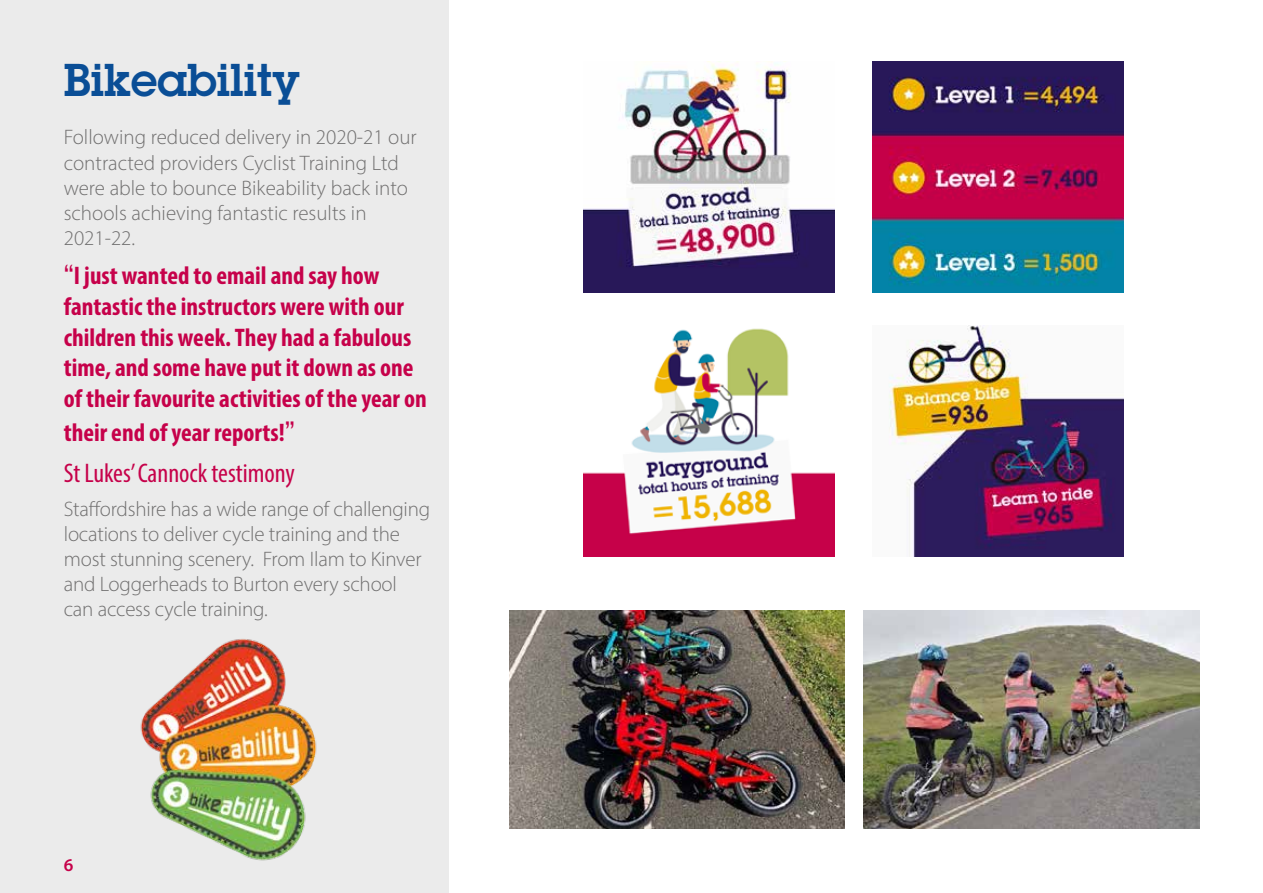
<style>
.page{position:relative;width:1263px;height:893px;background:#fff}
.page>*{position:absolute;margin:0;border:0;box-sizing:border-box;transform-origin:0 0}
.t1{font:600 45px "Lubalin Graph Std";color:#0a4e96}
.t2{font:condensed 27px "Myriad Pro";color:#c6014a}
.t3{font:700 condensed 25.5px/30.6px "Myriad Pro";color:#c6014a}
.t4{font:300 21px/25.2px "Myriad Pro";letter-spacing:-.01em;color:#706f6f}
.t5{font:600 18px "Myriad Pro";color:#c6014a}
.s1{font-family:"Lucida Grande";font-weight:400;font-stretch:normal}
</style>
<div class="page">
<div style="left:0;top:0;width:448px;height:893px;background:#ebebeb"></div>
<img style="left:583px;top:63px;width:251px;height:230px">
<img style="left:872px;top:62px;width:251px;height:231px">
<img style="left:583px;top:328px;width:251px;height:228px">
<img style="left:889px;top:325px;width:234px;height:231px">
<img style="left:509px;top:611px;width:336px;height:218px">
<img style="left:864px;top:611px;width:335px;height:218px">
<img style="left:140px;top:639px;width:177px;height:222px">
<h2 class="t1" style="left:64px;top:50px;width:237px">Bikeability</h2>
<p class="t4" style="left:64px;top:125px;width:355px">Following reduced delivery in 2020-21 our contracted providers Cyclist Training Ltd were able to bounce Bikeability back into schools achieving fantastic results in 2021-22.</p>
<p class="t3" style="left:64px;top:260px;width:364px"><span class="s1">“</span>I just wanted to email and say how fantastic the instructors were with our children this week. They had a fabulous time, and some have put it down as one of their favourite activities of the year on</p>
<p class="t3" style="left:64px;top:417px;width:233px">their end of year reports!<span class="s1">”</span></p>
<p class="t2" style="left:64px;top:457px;width:233px">St Lukes’ Cannock testimony</p>
<p class="t4" style="left:64px;top:496px;width:368px">Staffordshire has a wide range of challenging locations to deliver cycle training and the most stunning scenery. From Ilam to Kinver and Loggerheads to Burton every school can access cycle training.</p>
<p class="t5" style="left:64px;top:853px;width:11px">6</p>
</div>
